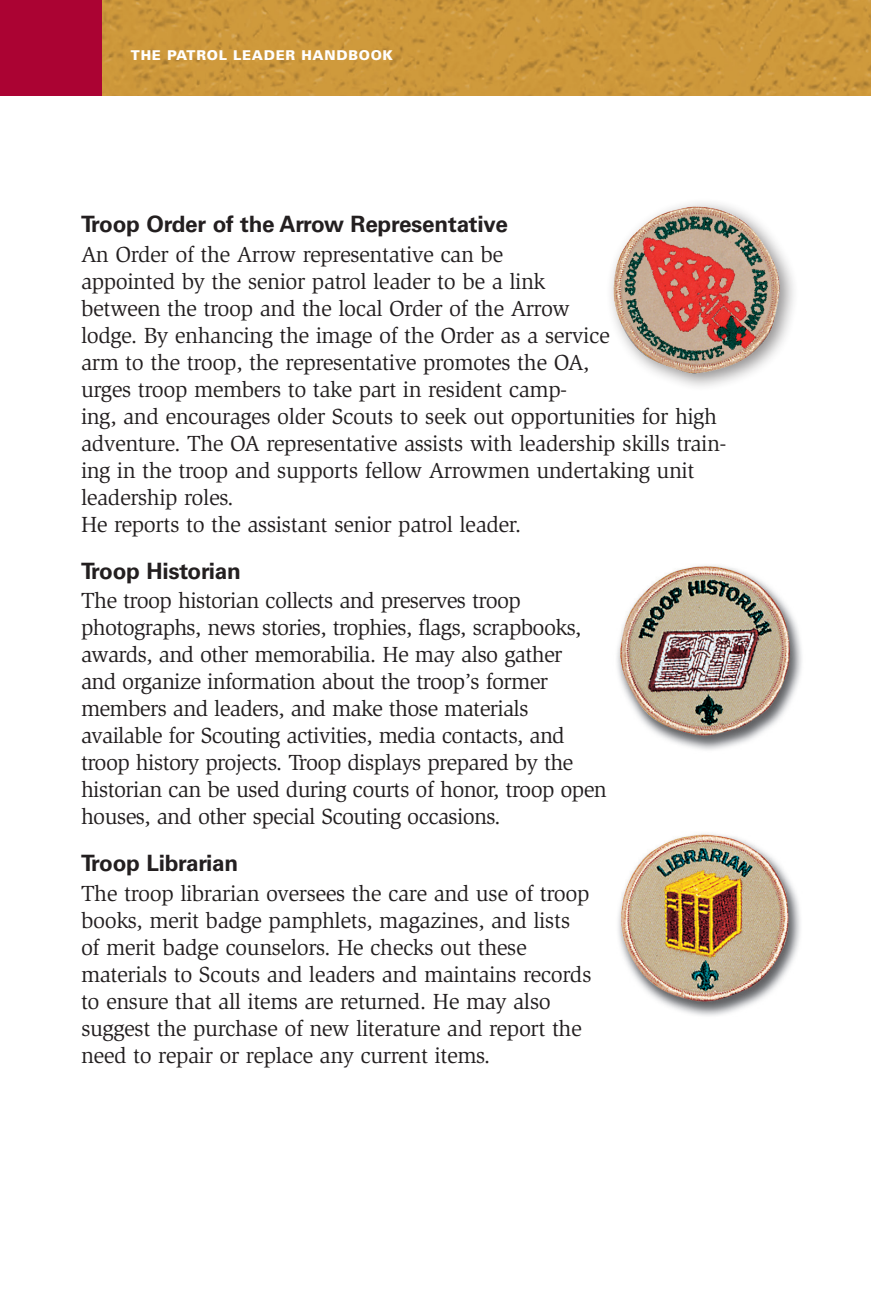
<style>
.page{position:relative;width:871px;height:1296px;background:#fff}
.page>*{position:absolute;margin:0;border:0;box-sizing:border-box;transform-origin:0 0}
.Paragraph_no_indent{font:22.5px/27px "Slimbach Std";letter-spacing:-.02em;color:#231f20}
._3{font:700 22.5px "Univers LT Std";letter-spacing:-.01em;color:#231f20}
.Chapter_Folios{font:900 13.5px "Univers";letter-spacing:.05em;color:#fff}
</style>
<div class="page">
<img style="left:101px;top:0;width:770px;height:96px">
<div style="left:0;top:0;width:101px;height:96px;background:#ab0333"></div>
<div style="left:605px;top:198px;width:194px;height:194px;background:#231f20;opacity:.5"></div>
<img style="left:614px;top:207px;width:166px;height:167px">
<img style="left:611px;top:558px;width:198px;height:198px;border-radius:99px">
<img style="left:618px;top:833px;width:183px;height:183px">
<p class="Chapter_Folios" style="left:131px;top:47px;width:264px">THE PATROL LEADER HANDBOOK</p>
<p class="_3" style="left:81px;top:211px;width:428px">Troop Order of the Arrow Representative</p>
<p class="Paragraph_no_indent" style="left:81px;top:241px;width:647px">An Order of the Arrow representative can be<br>appointed by the senior patrol leader to be a link<br>between the troop and the local Order of the Arrow<br>lodge. By enhancing the image of the Order as a service<br>arm to the troop, the representative promotes the OA,<br>urges troop members to take part in resident camp-<br>ing, and encourages older Scouts to seek out opportunities for high adventure. The OA representative assists with leadership skills train&shy;ing in the troop and supports fellow Arrowmen undertaking unit leadership roles.<br>He reports to the assistant senior patrol leader.</p>
<p class="_3" style="left:81px;top:558px;width:161px">Troop Historian</p>
<p class="Paragraph_no_indent" style="left:81px;top:587px;width:527px">The troop historian collects and preserves troop photographs, news stories, trophies, flags, scrapbooks, awards, and other memorabilia. He may also gather<br>and organize information about the troop’s former members and leaders, and make those materials available for Scouting activities, media contacts, and troop history projects. Troop displays prepared by the historian can be used during courts of honor, troop open houses, and other special Scouting occasions.</p>
<p class="_3" style="left:81px;top:850px;width:159px">Troop Librarian</p>
<p class="Paragraph_no_indent" style="left:81px;top:880px;width:512px">The troop librarian oversees the care and use of troop books, merit badge pamphlets, magazines, and lists of merit badge counselors. He checks out these materials to Scouts and leaders and maintains records to ensure that all items are returned. He may also suggest the purchase of new literature and report the need to repair or replace any current items.</p>
</div>
